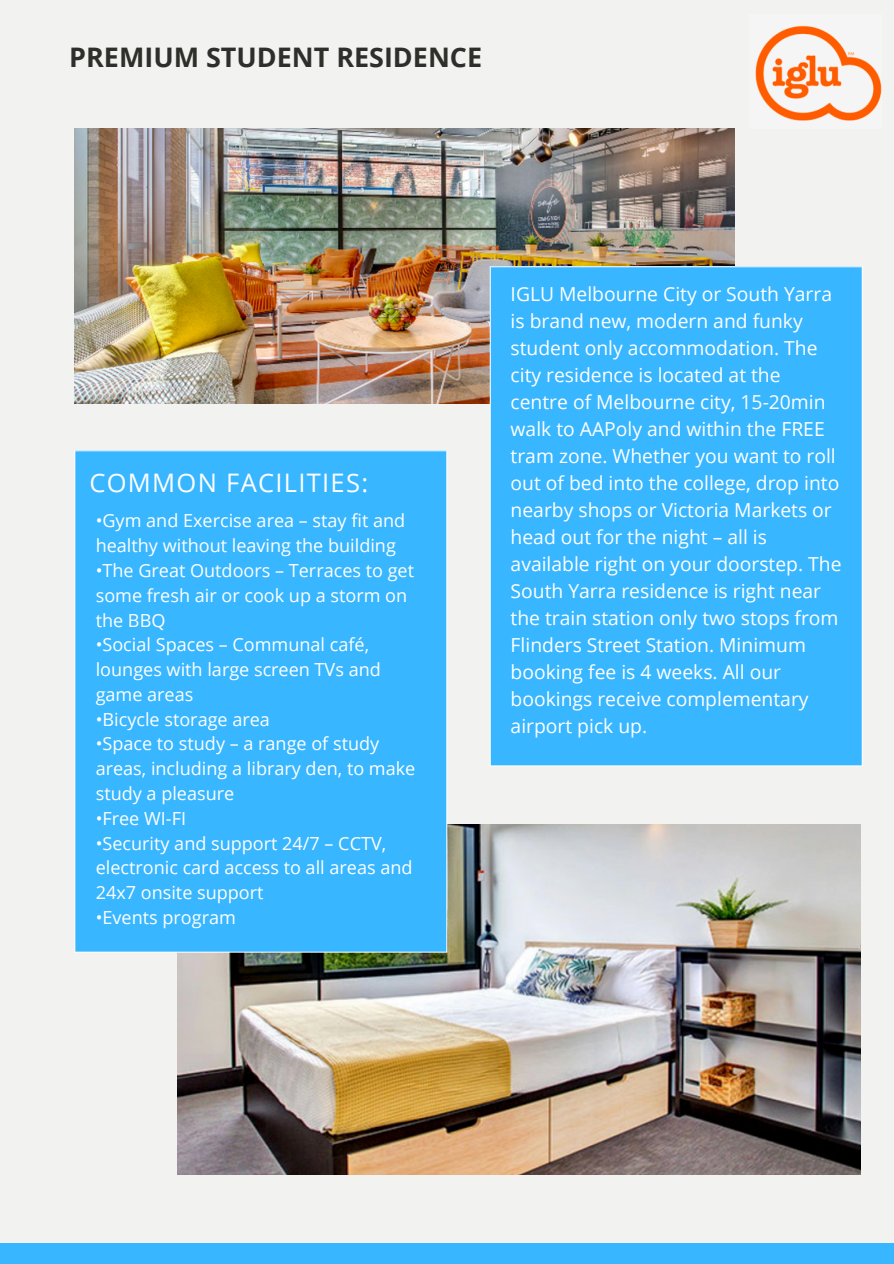
<style>
.page{position:relative;width:894px;height:1264px;background:#fff}
.page>*{position:absolute;margin:0;border:0;box-sizing:border-box;transform-origin:0 0}
.t1{font:700 26.85px "Open Sans";color:#2e2e2a}
.t2{font:25.5px "Open Sans";letter-spacing:.05em;color:#fff}
.t3{font:19.35px/27px "Open Sans";color:#fff}
.t4{font:18px/24.8px "Open Sans";color:#fff}
</style>
<div class="page">
<div style="left:0;top:0;width:893px;height:1263px;background:#f2f3f0"></div>
<img style="left:74px;top:129px;width:660px;height:274px">
<img style="left:177px;top:824px;width:682px;height:350px">
<div style="left:490px;top:267px;width:372px;height:499px;background:#38b6ff"></div>
<hr style="left:489px;top:267px;width:1px;height:498px;background:#fff">
<hr style="left:861px;top:267px;width:1px;height:498px;background:#fff">
<hr style="left:490px;top:765px;width:371px;height:1px;background:#fff">
<hr style="left:490px;top:266px;width:371px;height:1px;background:#fff">
<div style="left:75px;top:451px;width:371px;height:501px;background:#38b6ff"></div>
<hr style="left:74px;top:451px;width:1px;height:500px;background:#fff">
<hr style="left:446px;top:451px;width:1px;height:500px;background:#fff">
<hr style="left:75px;top:951px;width:371px;height:1px;background:#fff">
<hr style="left:75px;top:450px;width:371px;height:1px;background:#fff">
<div style="left:0;top:1242px;width:893px;height:21px;background:#38b6ff"></div>
<img style="left:755px;top:25px;width:126px;height:96px">
<p class="t1" style="left:69px;top:39px;width:414px">PREMIUM STUDENT RESIDENCE</p>
<p class="t2" style="left:89px;top:464px;width:280px">COMMON FACILITIES:</p>
<p class="t4" style="left:96px;top:508px;width:311px">•Gym and Exercise area – stay fit and healthy without leaving the building</p>
<p class="t4" style="left:96px;top:557px;width:320px">•The Great Outdoors – Terraces to get some fresh air or cook up a storm on the BBQ</p>
<p class="t4" style="left:96px;top:632px;width:286px">•Social Spaces – Communal café, lounges with large screen TVs and game areas</p>
<p class="t4" style="left:96px;top:706px;width:176px">•Bicycle storage area</p>
<p class="t4" style="left:96px;top:731px;width:321px">•Space to study – a range of study areas, including a library den, to make study a pleasure</p>
<p class="t4" style="left:96px;top:805px;width:92px">•Free WI-FI</p>
<p class="t4" style="left:96px;top:830px;width:318px">•Security and support 24/7 – CCTV, electronic card access to all areas and<br>24x7 onsite support</p>
<p class="t4" style="left:96px;top:904px;width:142px">•Events program</p>
<p class="t3" style="left:510px;top:279px;width:332px">IGLU Melbourne City or South Yarra is brand new, modern and funky student only accommodation. The city residence is located at the centre of Melbourne city, 15-20min walk to AAPoly and within the FREE tram zone. Whether you want to roll out of bed into the college, drop into nearby shops or Victoria Markets or head out for the night – all is available right on your doorstep. The<br>South Yarra residence is right near the train station only two stops from<br>Flinders Street Station. Minimum booking fee is 4 weeks. All our bookings receive complementary airport pick up.</p>
</div>
